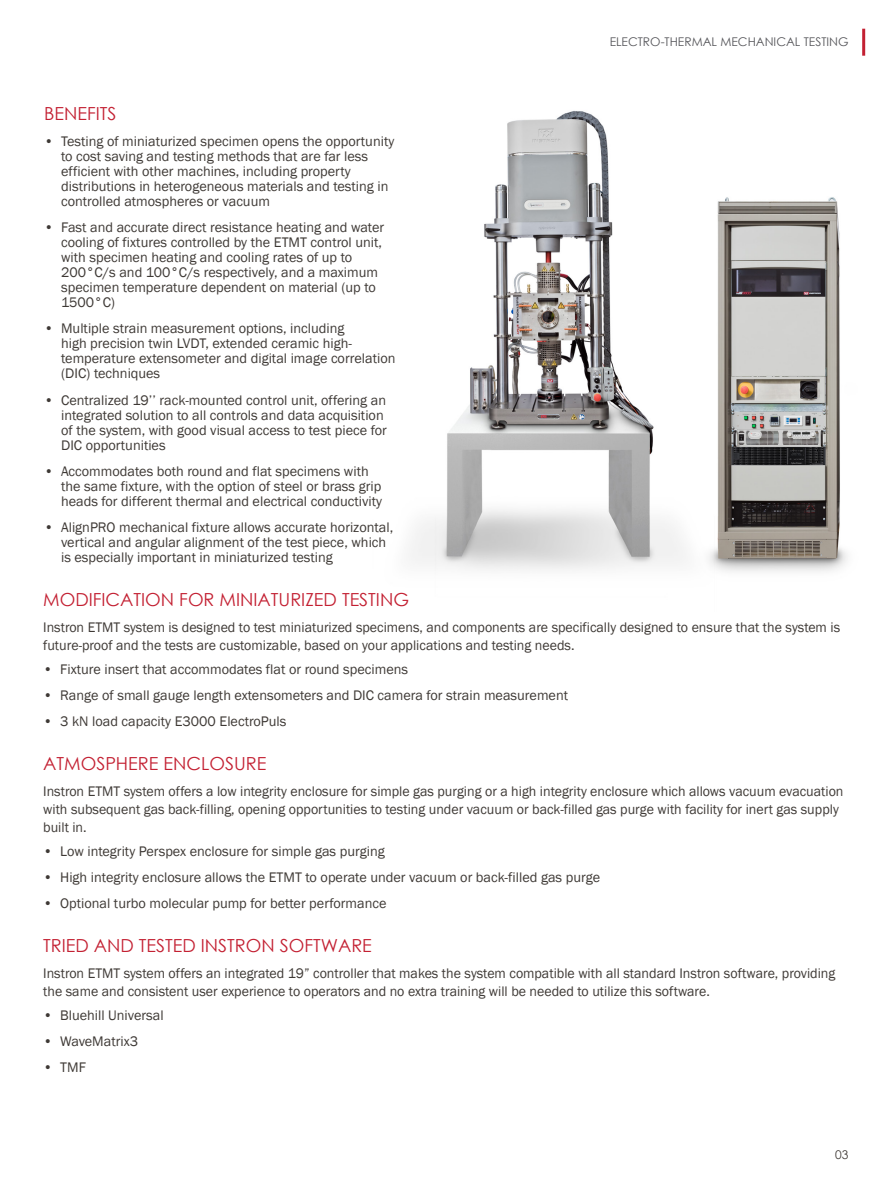
<style>
.page{position:relative;width:891px;height:1188px;background:#fff}
.page>*{position:absolute;margin:0;border:0;box-sizing:border-box;transform-origin:0 0}
.t1{font:18px "Century Gothic";color:#c32032}
.t2{font:14.25px/15px "Franklin Gothic";color:#3e3935}
.t3{font:12px "Century Gothic";color:#56565a}
.t4{font:12px "Century Gothic";color:#3e3935}
</style>
<div class="page">
<hr style="left:862px;top:29px;width:3px;height:27px;background:#c32032">
<img style="left:410px;top:111px;width:437px;height:461px">
<p class="t1" style="left:44px;top:101px;width:74px">BENEFITS</p>
<p class="t2" style="left:61px;top:134px;width:335px;text-indent:-17px">• Testing of miniaturized specimen opens the opportunity to cost saving and testing methods that are far less efficient with other machines, including property distributions in heterogeneous materials and testing in controlled atmospheres or vacuum</p>
<p class="t2" style="left:61px;top:220px;width:325px;text-indent:-17px">• Fast and accurate direct resistance heating and water cooling of fixtures controlled by the ETMT control unit, with specimen heating and cooling rates of up to 200°C/s and 100°C/s respectively, and a maximum specimen temperature dependent on material (up to 1500°C)</p>
<p class="t2" style="left:61px;top:322px;width:336px;text-indent:-17px">• Multiple strain measurement options, including<br>high precision twin LVDT, extended ceramic high&shy;temperature extensometer and digital image correlation (DIC) techniques</p>
<p class="t2" style="left:61px;top:393px;width:327px;text-indent:-17px">• Centralized 19’’ rack-mounted control unit, offering an integrated solution to all controls and data acquisition of the system, with good visual access to test piece for DIC opportunities</p>
<p class="t2" style="left:61px;top:464px;width:323px;text-indent:-17px">• Accommodates both round and flat specimens with the same fixture, with the option of steel or brass grip heads for different thermal and electrical conductivity</p>
<p class="t2" style="left:61px;top:520px;width:334px;text-indent:-17px">• AlignPRO mechanical fixture allows accurate horizontal, vertical and angular alignment of the test piece, which is especially important in miniaturized testing</p>
<p class="t3" style="left:610px;top:33px;width:240px">ELECTRO-THERMAL MECHANICAL TESTING</p>
<p class="t1" style="left:43px;top:586px;width:367px">MODIFICATION FOR MINIATURIZED TESTING</p>
<p class="t2" style="left:43px;top:619px;width:798px;line-height:18px">Instron ETMT system is designed to test miniaturized specimens, and components are specifically designed to ensure that the system is future-proof and the tests are customizable, based on your applications and testing needs.</p>
<p class="t2" style="left:43px;top:662px;width:366px">• Fixture insert that accommodates flat or round specimens</p>
<p class="t2" style="left:43px;top:688px;width:526px">• Range of small gauge length extensometers and DIC camera for strain measurement</p>
<p class="t2" style="left:43px;top:714px;width:245px">• 3 kN load capacity E3000 ElectroPuls</p>
<p class="t1" style="left:43px;top:751px;width:225px">ATMOSPHERE ENCLOSURE</p>
<p class="t2" style="left:43px;top:783px;width:802px;line-height:18px">Instron ETMT system offers a low integrity enclosure for simple gas purging or a high integrity enclosure which allows vacuum evacuation with subsequent gas back-filling, opening opportunities to testing under vacuum or back-filled gas purge with facility for inert gas supply built in.</p>
<p class="t2" style="left:43px;top:844px;width:343px">• Low integrity Perspex enclosure for simple gas purging</p>
<p class="t2" style="left:43px;top:870px;width:559px">• High integrity enclosure allows the ETMT to operate under vacuum or back-filled gas purge</p>
<p class="t2" style="left:43px;top:896px;width:345px">• Optional turbo molecular pump for better performance</p>
<p class="t1" style="left:43px;top:933px;width:330px">TRIED AND TESTED INSTRON SOFTWARE</p>
<p class="t2" style="left:43px;top:965px;width:794px;line-height:18px">Instron ETMT system offers an integrated 19” controller that makes the system compatible with all standard Instron software, providing the same and consistent user experience to operators and no extra training will be needed to utilize this software.</p>
<p class="t2" style="left:43px;top:1008px;width:122px">• Bluehill Universal</p>
<p class="t2" style="left:43px;top:1034px;width:96px">• WaveMatrix3</p>
<p class="t2" style="left:43px;top:1060px;width:44px">• TMF</p>
<p class="t4" style="left:835px;top:1146px;width:15px">03</p>
</div>
